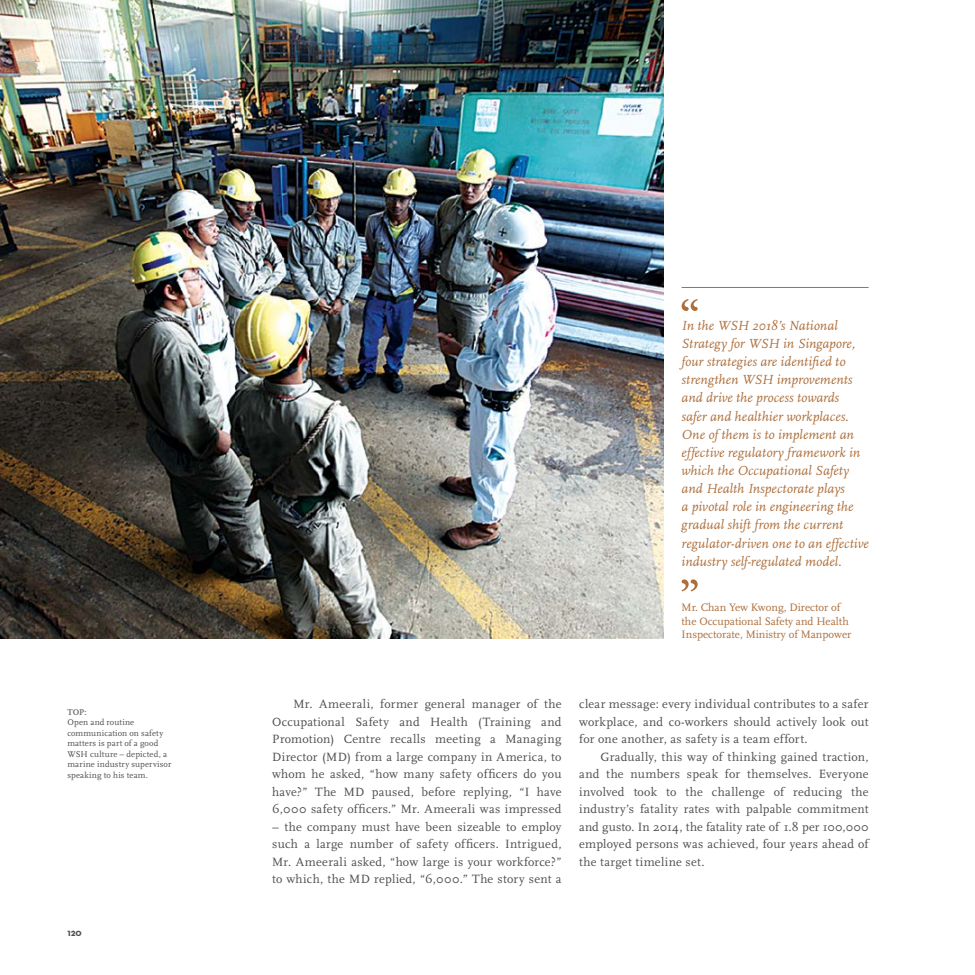
<style>
.page{position:relative;width:975px;height:975px;background:#fff}
.page>*{position:absolute;margin:0;border:0;box-sizing:border-box;transform-origin:0 0}
.Quotes{font:italic 13.75px/18.1px "Scala";letter-spacing:.005em;color:#ad6e3a}
.Bodycopy_Indent{font:12.5px/17.5px "Scala";letter-spacing:.02em;color:#4d4d4f;text-align:justify}
.Designation{font:11.25px/13.5px "Scala";color:#ad6e3a}
.t1{font:700 10px "Neutraface Text";color:#4d4d4f}
.t2{font:8.75px/10.5px "Scala";letter-spacing:.015em;color:#4d4d4f}
.s1{font-weight:700;color:#6d6e71}
</style>
<div class="page">
<svg style="left:681px;top:299px;width:16px;height:12px"></svg>
<svg style="left:681px;top:579px;width:16px;height:12px"></svg>
<hr style="left:681px;top:287px;width:187px;height:1px;background:#ad6e3a">
<img style="left:0;top:0;width:663px;height:638px">
<p class="t2" style="left:67px;top:706px;width:105px"><span class="s1">TOP:<br></span>Open and routine communication on safety matters is part of a good<br>WSH culture – depicted, a marine industry supervisor speaking to his team.</p>
<p class="t1" style="left:67px;top:926px;width:16px">120</p>
<p class="Quotes" style="left:681px;top:317px;width:188px">In the WSH 2018’s National<br>Strategy for WSH in Singapore, four strategies are identified to strengthen WSH improvements and drive the process towards<br>safer and healthier workplaces.<br>One of them is to implement an effective regulatory framework in which the Occupational Safety and Health Inspectorate plays<br>a pivotal role in engineering the gradual shift from the current regulator-driven one to an effective industry self-regulated model.</p>
<p class="Designation" style="left:681px;top:601px;width:171px">Mr. Chan Yew Kwong, Director of the Occupational Safety and Health<br>Inspectorate, Ministry of Manpower</p>
<p class="Bodycopy_Indent" style="left:272px;top:695px;width:291px;text-indent:21px">Mr. Ameerali, former general manager of the Occupational Safety and Health (Training and Promotion) Centre recalls meeting a Managing Director (MD) from a large company in America, to whom he asked, “how many safety officers do you have?” The MD paused, before replying, “I have 6,000 safety officers.” Mr. Ameerali was impressed</p>
<p class="Bodycopy_Indent" style="left:272px;top:818px;width:291px">– the company must have been sizeable to employ such a large number of safety officers. Intrigued, Mr. Ameerali asked, “how large is your workforce?” to which, the MD replied, “6,000.” The story sent a</p>
<p class="Bodycopy_Indent" style="left:579px;top:695px;width:291px">clear message: every individual contributes to a safer workplace, and co-workers should actively look out for one another, as safety is a team effort.</p>
<p class="Bodycopy_Indent" style="left:579px;top:748px;width:291px;text-indent:21px">Gradually, this way of thinking gained traction, and the numbers speak for themselves. Everyone involved took to the challenge of reducing the industry’s fatality rates with palpable commitment and gusto. In 2014, the fatality rate of 1.8 per 100,000 employed persons was achieved, four years ahead of the target timeline set.</p>
</div>
